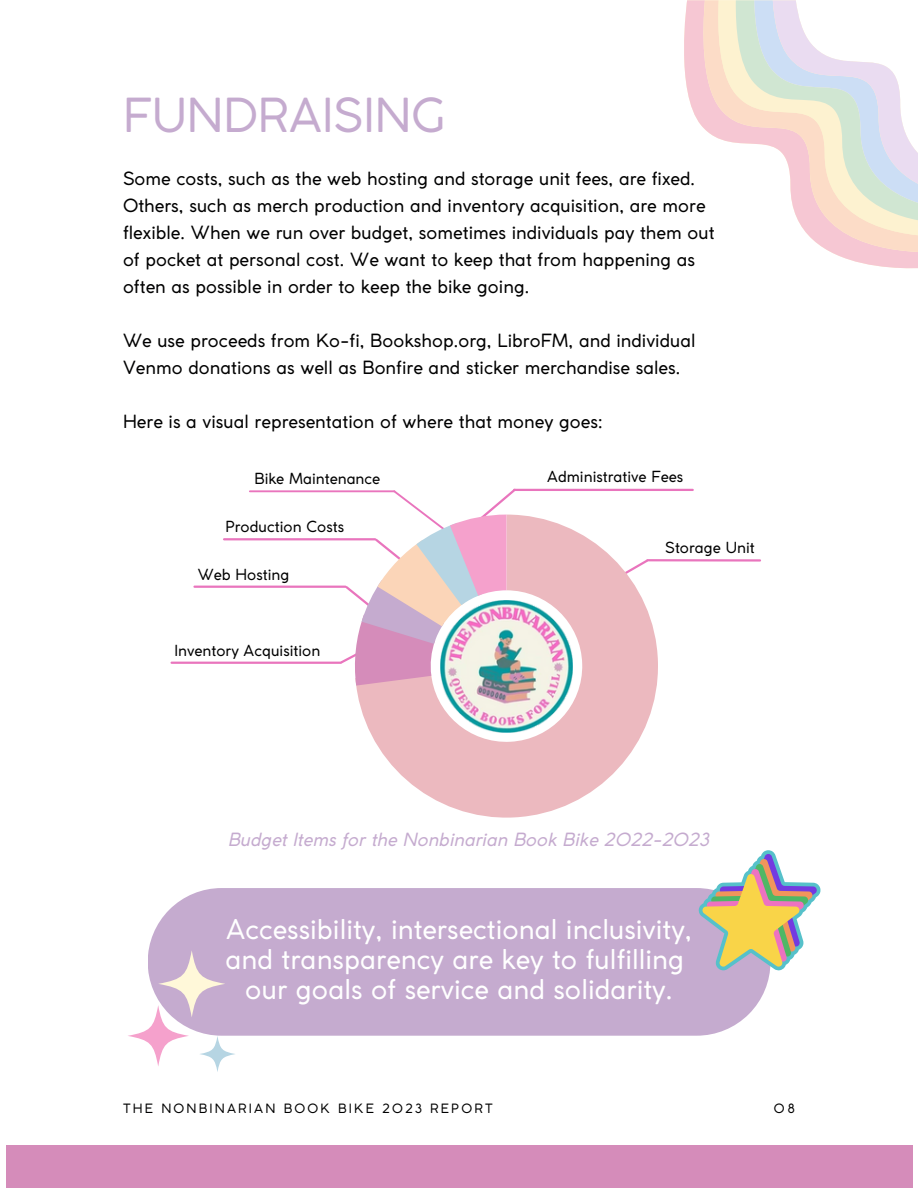
<style>
.page{position:relative;width:918px;height:1188px;background:#fff}
.page>*{position:absolute;margin:0;border:0;box-sizing:border-box;transform-origin:0 0}
.t1{font:46.35px "Coco Gothic";color:#c5abcf}
.t2{font:27px "Coco Gothic";color:#fff}
.t3{font:18px/27px "Coco Gothic";color:#000001}
.t4{font:italic 18px "Coco Gothic";color:#c5abcf}
.t5{font:15.15px "Coco Gothic";color:#000001}
.t6{font:12.75px "Coco Gothic";letter-spacing:.17em;color:#000001}
</style>
<div class="page">
<div style="left:6px;top:1145px;width:906px;height:43px;background:#d58cba"></div>
<hr style="left:514px;top:489px;width:179px;height:2px;background:#e975bd">
<svg style="left:684px;top:0;width:234px;height:269px"></svg>
<svg style="left:701px;top:0;width:217px;height:253px"></svg>
<svg style="left:717px;top:0;width:201px;height:237px"></svg>
<svg style="left:735px;top:0;width:183px;height:223px"></svg>
<div style="left:148px;top:888px;width:622px;height:148px;background:#c5abcf"></div>
<svg style="left:699px;top:850px;width:122px;height:121px"></svg>
<svg style="left:199px;top:1036px;width:37px;height:36px"></svg>
<svg style="left:127px;top:1005px;width:62px;height:62px"></svg>
<svg style="left:158px;top:950px;width:67px;height:67px;background:#d4c0d1"></svg>
<hr style="left:250px;top:490px;width:144px;height:2px;background:#e975bd">
<hr style="left:172px;top:662px;width:169px;height:2px;background:#e975bd">
<hr style="left:194px;top:586px;width:152px;height:2px;background:#e975bd">
<hr style="left:224px;top:538px;width:151px;height:2px;background:#e975bd">
<hr style="left:647px;top:559px;width:113px;height:3px;background:#e975bd">
<svg style="left:356px;top:515px;width:302px;height:303px;fill:#ecb9bf"></svg>
<svg style="left:338px;top:488px;width:180px;height:198px"></svg>
<img style="left:441px;top:600px;width:131px;height:132px">
<p class="t1" style="left:123px;top:98px;width:324px">FUNDRAISING</p>
<p class="t3" style="left:123px;top:167px;width:593px">Some costs, such as the web hosting and storage unit fees, are fixed.<br>Others, such as merch production and inventory acquisition, are more flexible. When we run over budget, sometimes individuals pay them out of pocket at personal cost. We want to keep that from happening as often as possible in order to keep the bike going.</p>
<p class="t3" style="left:123px;top:329px;width:574px">We use proceeds from Ko-fi, Bookshop.org, LibroFM, and individual<br>Venmo donations as well as Bonfire and sticker merchandise sales.</p>
<p class="t3" style="left:123px;top:410px;width:481px">Here is a visual representation of where that money goes:</p>
<p class="t5" style="left:254px;top:473px;width:127px">Bike Maintenance</p>
<p class="t5" style="left:225px;top:521px;width:120px">Production Costs</p>
<p class="t5" style="left:198px;top:568px;width:93px">Web Hosting</p>
<p class="t5" style="left:174px;top:644px;width:148px">Inventory Acquisition</p>
<p class="t5" style="left:547px;top:471px;width:138px">Administrative Fees</p>
<p class="t5" style="left:665px;top:542px;width:91px">Storage Unit</p>
<p class="t4" style="left:228px;top:833px;width:482px">Budget Items for the Nonbinarian Book Bike 2022-2023</p>
<p class="t2" style="left:226px;top:919px;width:468px">Accessibility, intersectional inclusivity,</p>
<p class="t2" style="left:225px;top:949px;width:460px">and transparency are key to fulfilling</p>
<p class="t2" style="left:245px;top:979px;width:429px">our goals of service and solidarity.</p>
<p class="t6" style="left:123px;top:1104px;width:371px">THE NONBINARIAN BOOK BIKE 2023 REPORT</p>
<p class="t6" style="left:774px;top:1104px;width:23px">08</p>
</div>
